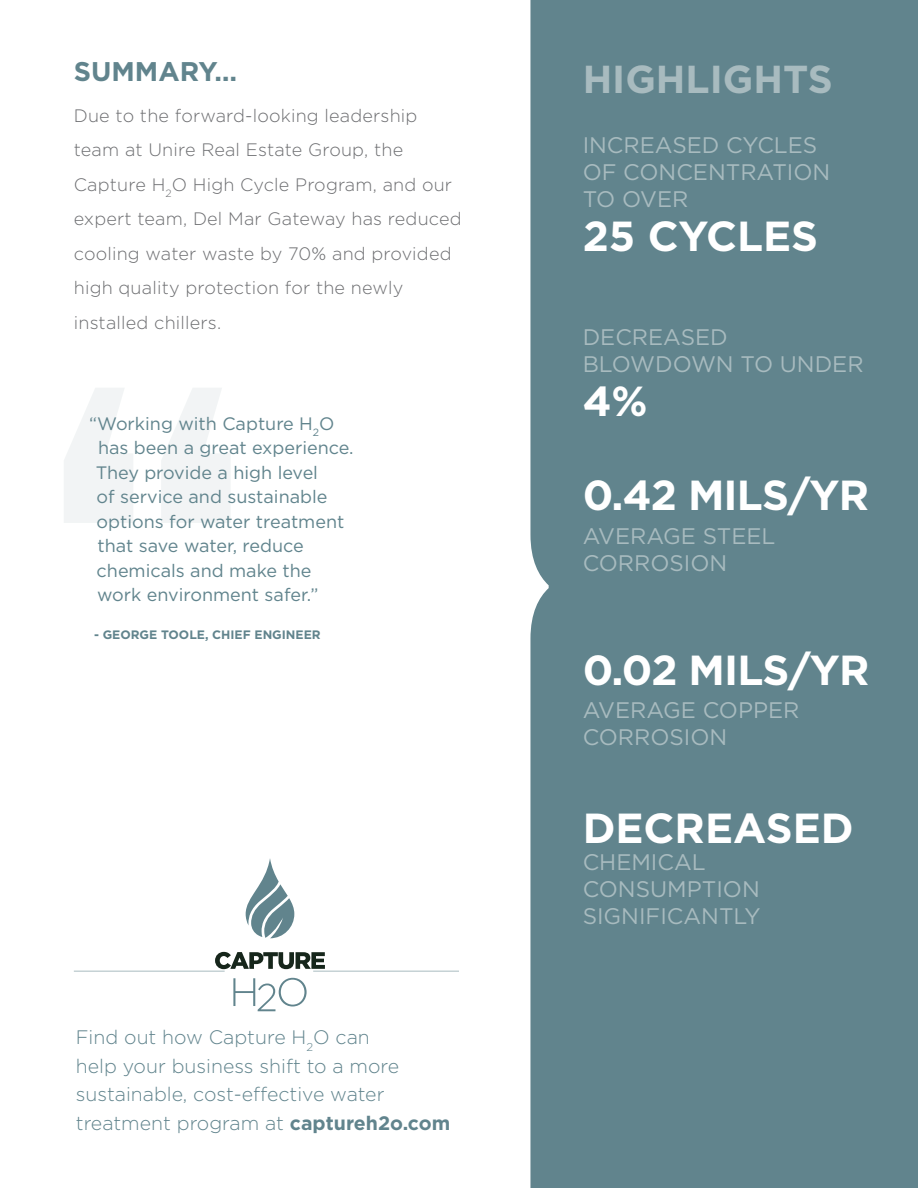
<style>
.page{position:relative;width:918px;height:1188px;background:#fff}
.page>*{position:absolute;margin:0;border:0;box-sizing:border-box;transform-origin:0 0}
.t1{font:700 42px "Gotham";letter-spacing:-.01em;color:#fff}
.t2{font:700 39px "Gotham";color:#a8bbbf}
.t3{font:700 27px "Gotham";color:#61848d}
.t4{font:22.5px/27px "Gotham";color:#a8bbbf}
.t5{font:300 19.5px/28.5px "Gotham";color:#61848d}
.t6{font:300 18px/34.5px "Gotham";letter-spacing:.01em;color:#6d6e71}
.t7{font:18px/24.5px "Gotham";color:#61848d}
.t8{font:700 12.15px "Gotham";color:#61848d}
.s1{font-weight:700}
</style>
<div class="page">
<div style="left:530px;top:0;width:388px;height:1188px;background:#61848d"></div>
<hr style="left:74px;top:971px;width:151px;height:1px;background:#a8bbbf">
<svg style="left:246px;top:858px;width:48px;height:80px"></svg>
<svg style="left:215px;top:952px;width:110px;height:17px"></svg>
<svg style="left:233px;top:978px;width:74px;height:33px"></svg>
<hr style="left:313px;top:971px;width:146px;height:1px;background:#a8bbbf">
<svg style="left:161px;top:388px;width:69px;height:135px"></svg>
<svg style="left:64px;top:388px;width:69px;height:135px"></svg>
<h3 class="t3" style="left:74px;top:53px;width:165px">SUMMARY…</h3>
<p class="t6" style="left:74px;top:98px;width:389px">Due to the forward-looking leadership team at Unire Real Estate Group, the Capture H<sub>2</sub>O High Cycle Program, and our expert team, Del Mar Gateway has reduced cooling water waste by 70% and provided high quality protection for the newly installed chillers.</p>
<p class="t7" style="left:96px;top:411px;width:260px;text-indent:-6px">“Working with Capture H<sub>2</sub>O has been a great experience.<br>They provide a high level<br>of service and sustainable options for water treatment that save water, reduce chemicals and make the work environment safer.”</p>
<p class="t8" style="left:94px;top:627px;width:228px">- GEORGE TOOLE, CHIEF ENGINEER</p>
<p class="t5" style="left:76px;top:1023px;width:376px">Find out how Capture H<sub>2</sub>O can<br>help your business shift to a more sustainable, cost-effective water treatment program at <span class="s1">captureh2o.com</span></p>
<h2 class="t2" style="left:583px;top:53px;width:252px">HIGHLIGHTS</h2>
<p class="t4" style="left:583px;top:131px;width:249px">INCREASED CYCLES<br>OF CONCENTRATION<br>TO OVER</p>
<h1 class="t1" style="left:583px;top:208px;width:237px">25 CYCLES</h1>
<p class="t4" style="left:583px;top:323px;width:283px">DECREASED<br>BLOWDOWN TO UNDER</p>
<h1 class="t1" style="left:583px;top:373px;width:67px">4%</h1>
<h1 class="t1" style="left:583px;top:467px;width:288px">0.42 MILS/YR</h1>
<p class="t4" style="left:583px;top:522px;width:194px">AVERAGE STEEL<br>CORROSION</p>
<h1 class="t1" style="left:583px;top:642px;width:288px">0.02 MILS/YR</h1>
<p class="t4" style="left:583px;top:696px;width:218px">AVERAGE COPPER<br>CORROSION</p>
<h1 class="t1" style="left:583px;top:800px;width:273px">DECREASED</h1>
<p class="t4" style="left:583px;top:848px;width:180px">CHEMICAL<br>CONSUMPTION<br>SIGNIFICANTLY</p>
</div>
